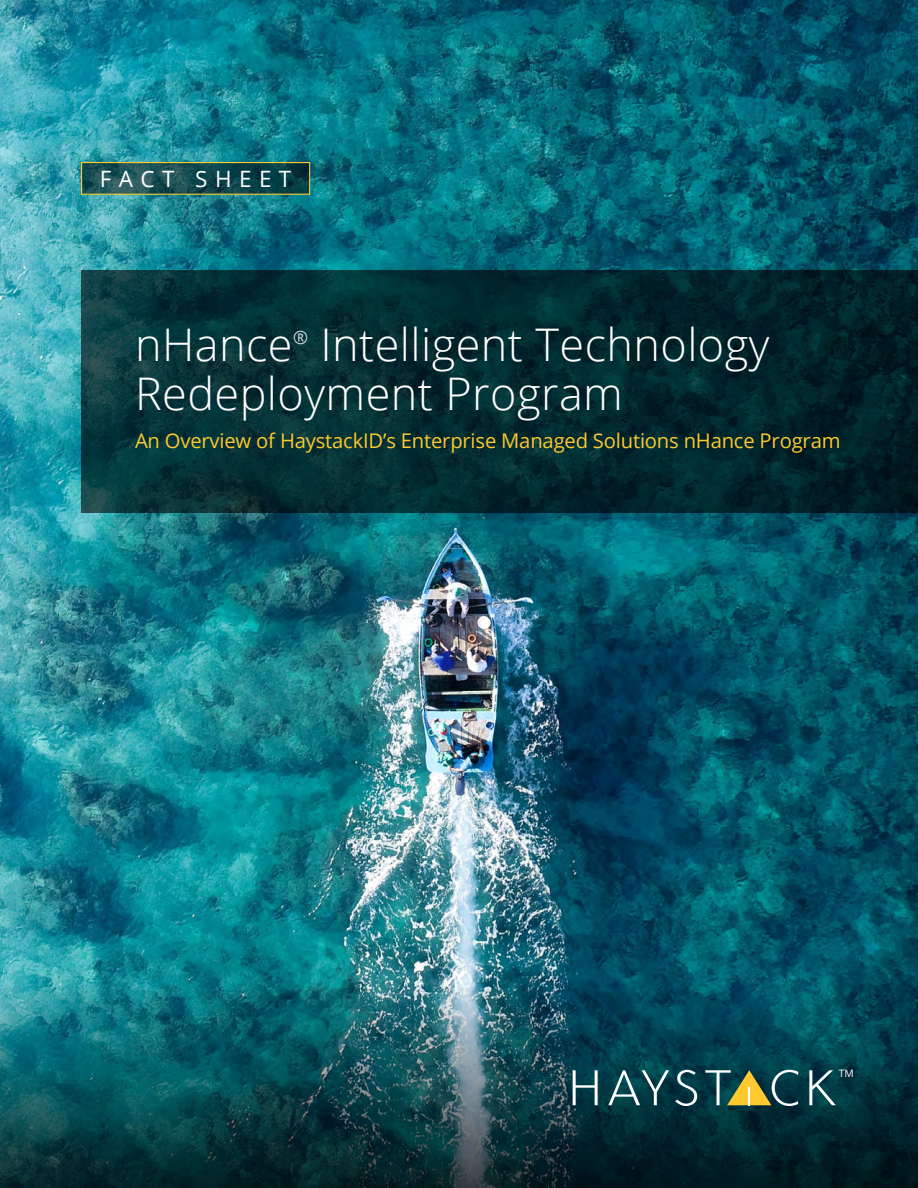
<style>
.page{position:relative;width:918px;height:1188px;background:#fff}
.page>*{position:absolute;margin:0;border:0;box-sizing:border-box;transform-origin:0 0}
.t1{font:300 45px/49.5px "Open Sans";letter-spacing:.01em;color:#fff}
.t2{font:22.5px "Open Sans";letter-spacing:.33em;color:#fff}
.t3{font:20.25px "Open Sans";letter-spacing:-.01em;color:#fdc82f}
.t4{font:300 18px "Open Sans";color:#fff}
.t5{font:10.35px "Open Sans";color:#fff}
</style>
<div class="page">
<img style="left:0;top:0;width:918px;height:978px">
<svg style="left:81px;top:270px;width:837px;height:243px;background:#032b30"></svg>
<svg style="left:83px;top:164px;width:225px;height:29px;background:#13484e"></svg>
<div style="left:81px;top:162px;width:229px;height:33px;border:1px solid #fdc82f"></div>
<img style="left:0;top:978px;width:918px;height:210px">
<svg style="left:573px;top:1070px;width:25px;height:35px"></svg>
<svg style="left:608px;top:1070px;width:61px;height:35px;background:#32636a"></svg>
<svg style="left:675px;top:1070px;width:22px;height:36px"></svg>
<svg style="left:705px;top:1070px;width:93px;height:36px;background:#556e55"></svg>
<svg style="left:809px;top:1070px;width:27px;height:35px"></svg>
<p class="t2" style="left:100px;top:163px;width:193px">FACT SHEET</p>
<h1 class="t1" style="left:135px;top:318px;width:636px;text-indent:185px">Intelligent Technology<br>Redeployment Program</h1>
<p class="t3" style="left:135px;top:426px;width:707px">An Overview of HaystackID’s Enterprise Managed Solutions nHance Program</p>
<h1 class="t1" style="left:135px;top:318px;width:159px">nHance</h1>
<p class="t4" style="left:293px;top:325px;width:16px">®</p>
<p class="t5" style="left:839px;top:1067px;width:17px">TM</p>
</div>
